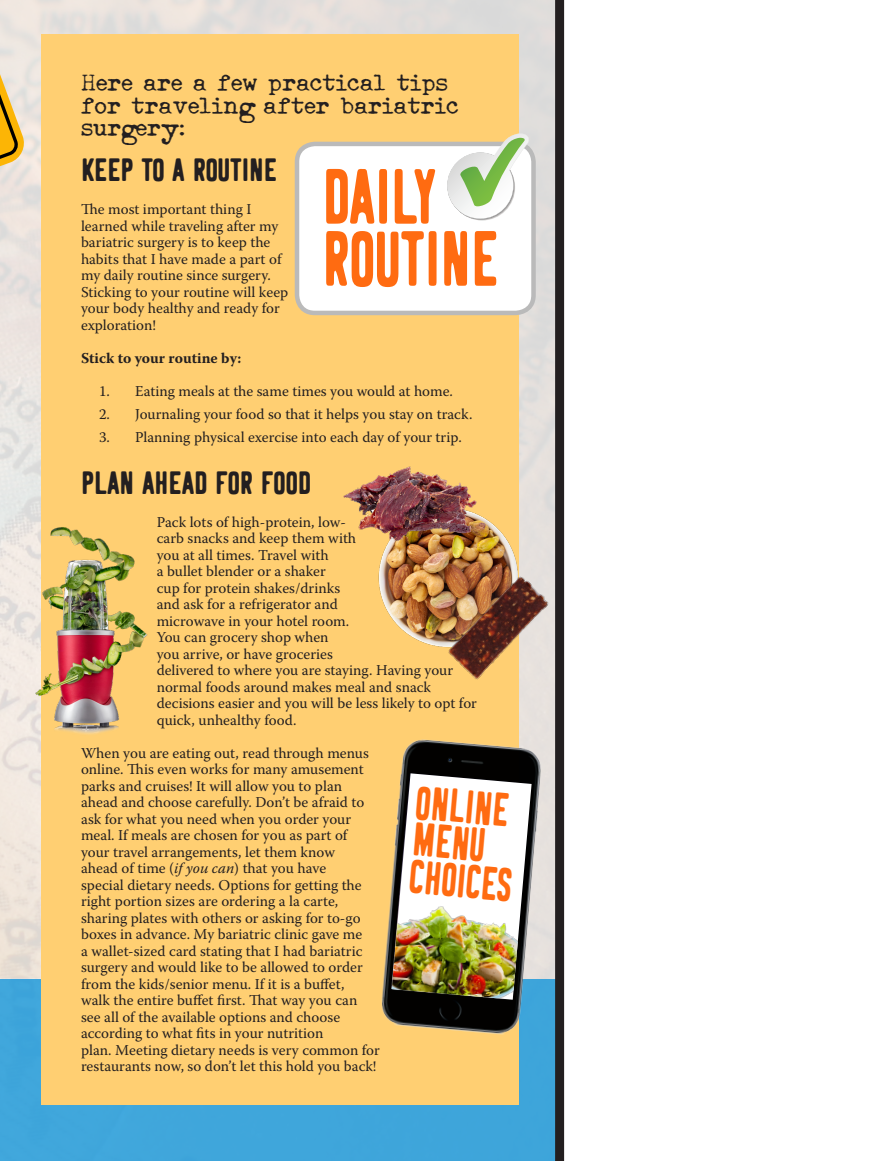
<style>
.page{position:relative;width:891px;height:1161px;background:#fff}
.page>*{position:absolute;margin:0;border:0;box-sizing:border-box;transform-origin:0 0}
.t1{font:77.25px "Logbond";color:#ff6b11;scale:.85 1}
.t2{font:46.05px/37px "Logbond";color:#ff6b11;scale:.85 1}
.t3{font:31.5px "Logbond";color:#231f20}
.t4{font:21px/22.5px "Esat Hoxha NRML";color:#231f20}
.t5{font:15px/16.5px "Warnock Pro";color:#231f20}
.t6{font:700 15px "Warnock Pro";color:#231f20}
.s1{font-style:italic}
</style>
<div class="page">
<img style="left:0;top:0;width:555px;height:979px">
<svg style="left:0;top:0;width:140px;height:978px;background:#ebe4df"></svg>
<div style="left:0;top:979px;width:557px;height:182px;background:#3fa6db"></div>
<div style="left:555px;top:0;width:9px;height:1161px;background:#231f20"></div>
<svg style="left:0;top:0;width:27px;height:215px;background:#e4d2af"></svg>
<div style="left:41px;top:35px;width:477px;height:1070px;background:#ffcf72"></div>
<div style="left:297px;top:144px;width:237px;height:169px;background:#fff;border-radius:18px"></div>
<div style="left:295px;top:142px;width:241px;height:173px;border:4px solid #bababa;border-radius:18px"></div>
<svg style="left:447px;top:133px;width:83px;height:86px"></svg>
<img style="left:378px;top:491px;width:150px;height:154px">
<img style="left:35px;top:511px;width:113px;height:225px">
<img style="left:381px;top:719px;width:175px;height:332px">
<svg style="left:392px;top:773px;width:140px;height:227px;background:#dad9d7"></svg>
<img style="left:392px;top:894px;width:129px;height:106px">
<img style="left:431px;top:546px;width:134px;height:139px">
<img style="left:343px;top:466px;width:141px;height:89px">
<p class="t4" style="left:81px;top:73px;width:380px">Here are a few practical tips for traveling after bariatric surgery:</p>
<p class="t3" style="left:81px;top:155px;width:198px">KEEP TO A ROUTINE</p>
<p class="t5" style="left:81px;top:201px;width:209px">The most important thing I learned while traveling after my bariatric surgery is to keep the habits that I have made a part of my daily routine since surgery.<br>Sticking to your routine will keep your body healthy and ready for exploration!</p>
<p class="t6" style="left:81px;top:349px;width:162px">Stick to your routine by:</p>
<p class="t5" style="left:99px;top:382px;width:356px">1. Eating meals at the same times you would at home.</p>
<p class="t5" style="left:99px;top:405px;width:375px">2. Journaling your food so that it helps you stay on track.</p>
<p class="t5" style="left:99px;top:429px;width:365px">3. Planning physical exercise into each day of your trip.</p>
<p class="t3" style="left:81px;top:468px;width:231px">PLAN AHEAD FOR FOOD</p>
<p class="t5" style="left:157px;top:513px;width:322px">Pack lots of high-protein, low-<br>carb snacks and keep them with<br>you at all times. Travel with<br>a bullet blender or a shaker<br>cup for protein shakes/drinks<br>and ask for a refrigerator and<br>microwave in your hotel room.<br>You can grocery shop when<br>you arrive, or have groceries<br>delivered to where you are staying. Having your normal foods around makes meal and snack decisions easier and you will be less likely to opt for quick, unhealthy food.</p>
<p class="t5" style="left:81px;top:744px;width:300px">When you are eating out, read through menus online. This even works for many amusement parks and cruises! It will allow you to plan ahead and choose carefully. Don’t be afraid to ask for what you need when you order your meal. If meals are chosen for you as part of<br>your travel arrangements, let them know<br>ahead of time (<span class="s1">if you can</span>) that you have<br>special dietary needs. Options for getting the right portion sizes are ordering a la carte, sharing plates with others or asking for to-go boxes in advance. My bariatric clinic gave me<br>a wallet-sized card stating that I had bariatric surgery and would like to be allowed to order from the kids/senior menu. If it is a buffet,<br>walk the entire buffet first. That way you can see all of the available options and choose according to what fits in your nutrition<br>plan. Meeting dietary needs is very common for restaurants now, so don’t let this hold you back!</p>
<p class="t1" style="left:322px;top:159px;width:135px">DAILY</p>
<p class="t1" style="left:322px;top:221px;width:208px">ROUTINE</p>
<p class="t2" style="left:417px;top:786px;width:111px;rotate:5deg">ONLINE<br>MENU</p>
<p class="t2" style="left:411px;top:860px;width:123px;rotate:5deg">CHOICES</p>
</div>
